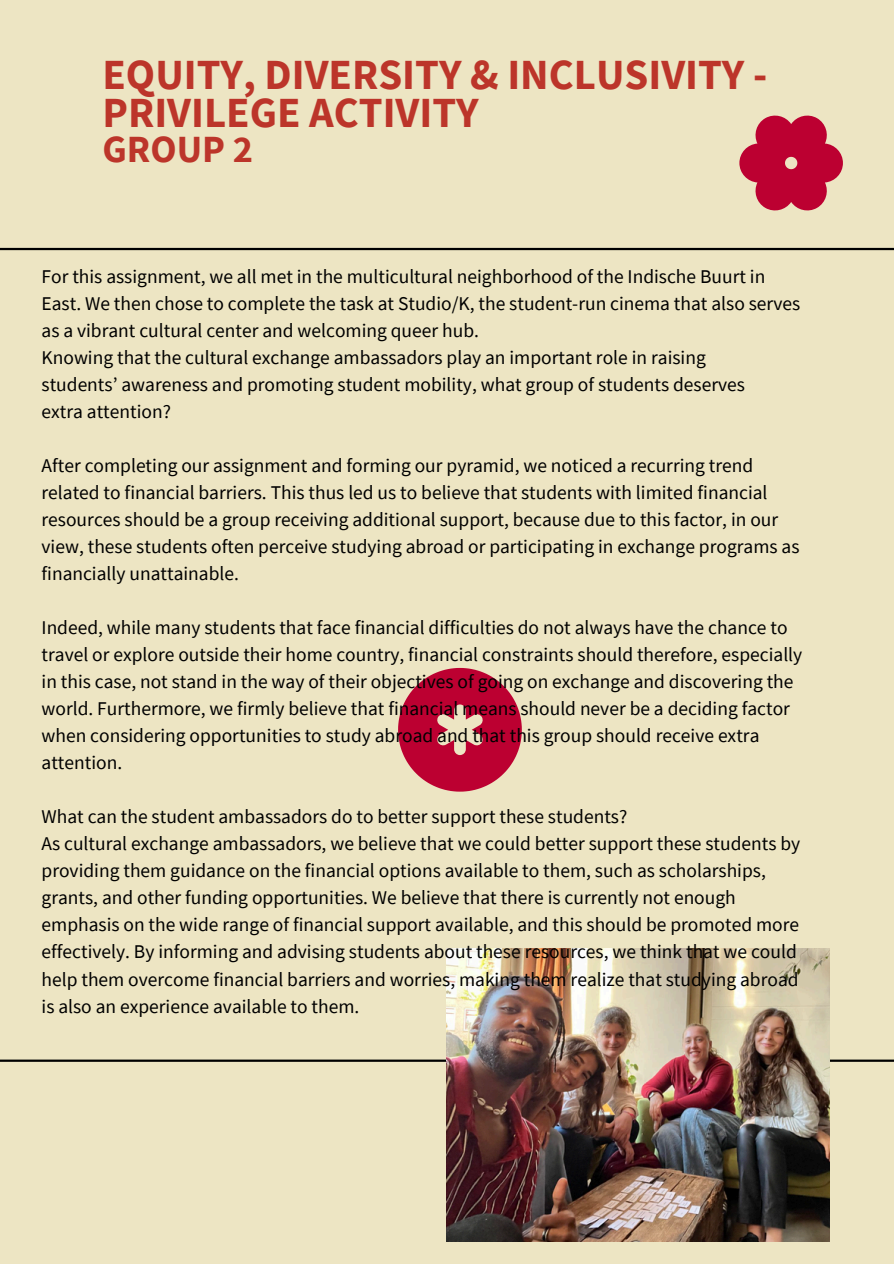
<style>
.page{position:relative;width:894px;height:1264px;background:#fff}
.page>*{position:absolute;margin:0;border:0;box-sizing:border-box;transform-origin:0 0}
.t1{font:700 42.9px/38.2px "Source Sans Pro";color:#bc352a}
.t2{font:700 38.4px "Source Sans Pro";color:#bc352a}
.t3{font:19.5px "Source Sans Pro";color:#000}
</style>
<div class="page">
<div style="left:0;top:0;width:893px;height:1263px;background:#ede5c3"></div>
<svg style="left:398px;top:668px;width:123px;height:123px"></svg>
<hr style="left:0;top:248px;width:893px;height:2px;background:#000001">
<hr style="left:0;top:1059px;width:893px;height:2px;background:#000001">
<img style="left:446px;top:948px;width:383px;height:292px">
<svg style="left:739px;top:115px;width:103px;height:96px"></svg>
<h1 class="t1" style="left:102px;top:55px;width:666px">EQUITY, DIVERSITY &amp; INCLUSIVITY -<br>PRIVILEGE ACTIVITY</h1>
<h1 class="t2" style="left:102px;top:124px;width:152px">GROUP 2</h1>
<p class="t3" style="left:42px;top:264px;width:725px">For this assignment, we all met in the multicultural neighborhood of the Indische Buurt in</p>
<p class="t3" style="left:42px;top:291px;width:760px">East. We then chose to complete the task at Studio/K, the student-run cinema that also serves</p>
<p class="t3" style="left:42px;top:318px;width:439px">as a vibrant cultural center and welcoming queer hub.</p>
<p class="t3" style="left:42px;top:345px;width:665px">Knowing that the cultural exchange ambassadors play an important role in raising</p>
<p class="t3" style="left:42px;top:372px;width:704px">students’ awareness and promoting student mobility, what group of students deserves</p>
<p class="t3" style="left:42px;top:399px;width:131px">extra attention?</p>
<p class="t3" style="left:42px;top:453px;width:713px">After completing our assignment and forming our pyramid, we noticed a recurring trend</p>
<p class="t3" style="left:42px;top:480px;width:727px">related to financial barriers. This thus led us to believe that students with limited financial</p>
<p class="t3" style="left:42px;top:507px;width:738px">resources should be a group receiving additional support, because due to this factor, in our</p>
<p class="t3" style="left:42px;top:534px;width:759px">view, these students often perceive studying abroad or participating in exchange programs as</p>
<p class="t3" style="left:42px;top:561px;width:199px">financially unattainable.</p>
<p class="t3" style="left:42px;top:615px;width:747px">Indeed, while many students that face financial difficulties do not always have the chance to</p>
<p class="t3" style="left:42px;top:642px;width:762px">travel or explore outside their home country, financial constraints should therefore, especially</p>
<p class="t3" style="left:42px;top:669px;width:753px">in this case, not stand in the way of their objectives of going on exchange and discovering the</p>
<p class="t3" style="left:42px;top:696px;width:749px">world. Furthermore, we firmly believe that financial means should never be a deciding factor</p>
<p class="t3" style="left:42px;top:723px;width:719px">when considering opportunities to study abroad and that this group should receive extra</p>
<p class="t3" style="left:42px;top:750px;width:82px">attention.</p>
<p class="t3" style="left:42px;top:804px;width:587px">What can the student ambassadors do to better support these students?</p>
<p class="t3" style="left:42px;top:831px;width:760px">As cultural exchange ambassadors, we believe that we could better support these students by</p>
<p class="t3" style="left:42px;top:858px;width:725px">providing them guidance on the financial options available to them, such as scholarships,</p>
<p class="t3" style="left:42px;top:885px;width:695px">grants, and other funding opportunities. We believe that there is currently not enough</p>
<p class="t3" style="left:42px;top:912px;width:758px">emphasis on the wide range of financial support available, and this should be promoted more</p>
<p class="t3" style="left:42px;top:939px;width:756px">effectively. By informing and advising students about these resources, we think that we could</p>
<p class="t3" style="left:42px;top:966px;width:758px">help them overcome financial barriers and worries, making them realize that studying abroad</p>
<p class="t3" style="left:42px;top:993px;width:319px">is also an experience available to them.</p>
</div>
